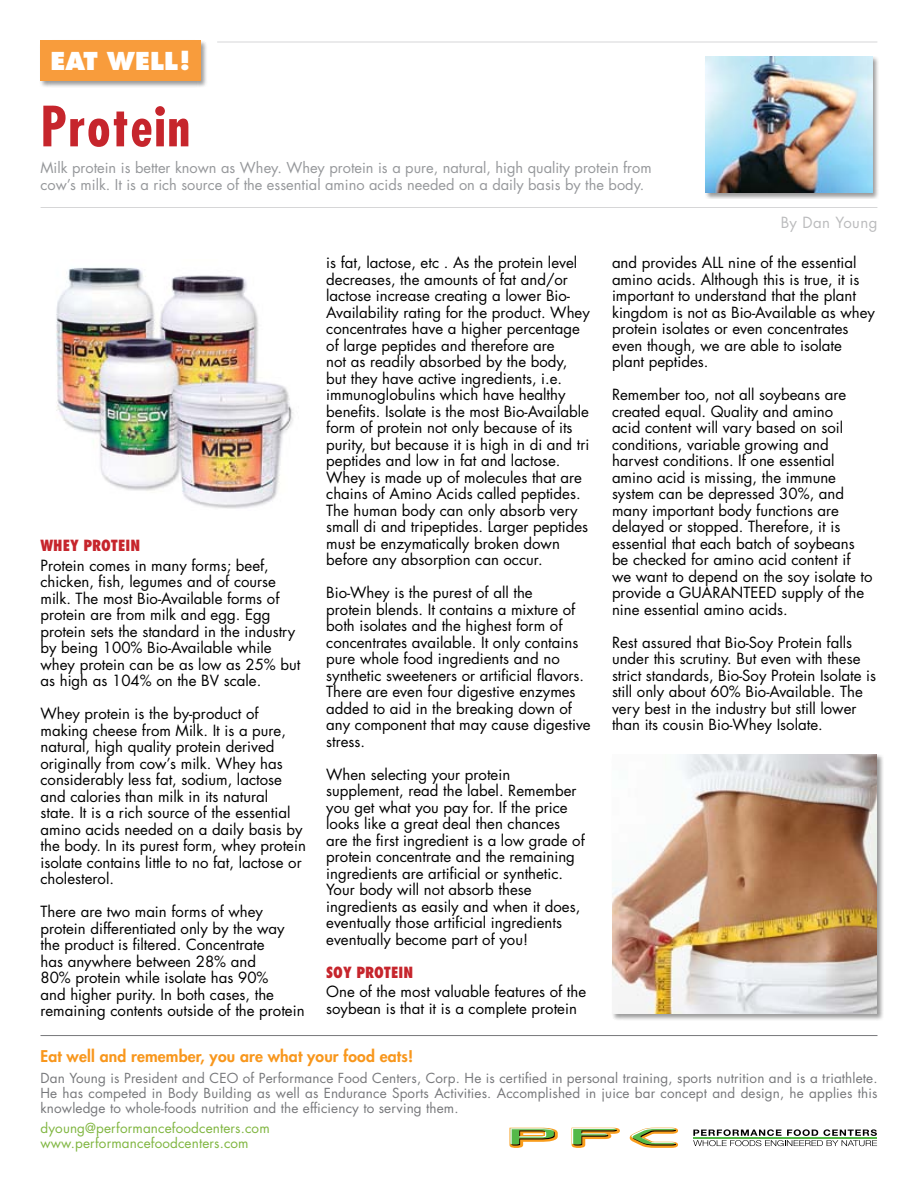
<style>
.page{position:relative;width:918px;height:1188px;background:#fff}
.page>*{position:absolute;margin:0;border:0;box-sizing:border-box;transform-origin:0 0}
.t1{font:700 condensed 54px "Futura";letter-spacing:.03em;color:#c6252c}
.t2{font:800 24px "Futura";color:#fff}
.t3{font:800 15.75px "Futura";letter-spacing:.01em;color:#f8971d}
.t4{font:15px/16.5px "Futura";color:#000}
.t5{font:800 condensed 15px "Futura";color:#c6252c}
.t6{font:15px "Futura";letter-spacing:.03em;color:#77787b}
.t7{font:14.7px/17.5px "Futura";color:#96989b}
.t8{font:13.5px/15px "Futura";letter-spacing:.01em;color:#77787b;text-align:justify}
.t9{font:13.5px/15px "Futura";letter-spacing:.01em;color:#80b641}
</style>
<div class="page">
<hr style="left:41px;top:207px;width:836px;height:1px;background:#77787b">
<hr style="left:217px;top:42px;width:660px;height:1px;background:#77787b">
<hr style="left:40px;top:1035px;width:838px;height:1px;background:#77787b">
<svg style="left:510px;top:1128px;width:48px;height:20px"></svg>
<svg style="left:572px;top:1128px;width:48px;height:20px"></svg>
<svg style="left:630px;top:1128px;width:48px;height:20px"></svg>
<svg style="left:693px;top:1129px;width:184px;height:17px"></svg>
<hr style="left:693px;top:1137px;width:184px;height:2px;background:#54b948">
<div style="left:39px;top:40px;width:169px;height:48px;background:#000;opacity:.4"></div>
<div style="left:40px;top:40px;width:161px;height:41px;background:#f89c3c"></div>
<div style="left:704px;top:56px;width:176px;height:143px;background:#000;opacity:.4"></div>
<img style="left:706px;top:57px;width:166px;height:136px">
<img style="left:56px;top:267px;width:237px;height:242px">
<div style="left:611px;top:754px;width:273px;height:266px;background:#000;opacity:.4"></div>
<img style="left:612px;top:754px;width:265px;height:260px">
<h2 class="t2" style="left:51px;top:46px;width:142px">EAT WELL!</h2>
<h1 class="t1" style="left:40px;top:92px;width:151px">Protein</h1>
<p class="t7" style="left:40px;top:158px;width:613px">Milk protein is better known as Whey. Whey protein is a pure, natural, high quality protein from cow’s milk. It is a rich source of the essential amino acids needed on a daily basis by the body.</p>
<p class="t6" style="left:780px;top:212px;width:99px">By Dan Young</p>
<p class="t5" style="left:40px;top:536px;width:101px">WHEY PROTEIN</p>
<p class="t4" style="left:40px;top:557px;width:261px">Protein comes in many forms; beef, chicken, fish, legumes and of course milk. The most Bio-Available forms of protein are from milk and egg. Egg protein sets the standard in the industry by being 100% Bio-Available while whey protein can be as low as 25% but as high as 104% on the BV scale.</p>
<p class="t4" style="left:40px;top:705px;width:267px">Whey protein is the by-product of making cheese from Milk. It is a pure, natural, high quality protein derived originally from cow’s milk. Whey has considerably less fat, sodium, lactose and calories than milk in its natural state. It is a rich source of the essential amino acids needed on a daily basis by the body. In its purest form, whey protein isolate contains little to no fat, lactose or cholesterol.</p>
<p class="t4" style="left:40px;top:903px;width:266px">There are two main forms of whey protein differentiated only by the way the product is filtered. Concentrate<br>has anywhere between 28% and<br>80% protein while isolate has 90%<br>and higher purity. In both cases, the remaining contents outside of the protein</p>
<p class="t4" style="left:326px;top:254px;width:265px">is fat, lactose, etc . As the protein level decreases, the amounts of fat and/or lactose increase creating a lower Bio-Availability rating for the product. Whey concentrates have a higher percentage of large peptides and therefore are<br>not as readily absorbed by the body, but they have active ingredients, i.e. immunoglobulins which have healthy benefits. Isolate is the most Bio-Available form of protein not only because of its purity, but because it is high in di and tri peptides and low in fat and lactose.<br>Whey is made up of molecules that are chains of Amino Acids called peptides.<br>The human body can only absorb very small di and tripeptides. Larger peptides must be enzymatically broken down before any absorption can occur.</p>
<p class="t4" style="left:326px;top:584px;width:266px">Bio-Whey is the purest of all the<br>protein blends. It contains a mixture of both isolates and the highest form of concentrates available. It only contains pure whole food ingredients and no synthetic sweeteners or artificial flavors.<br>There are even four digestive enzymes added to aid in the breaking down of any component that may cause digestive stress.</p>
<p class="t4" style="left:326px;top:766px;width:260px">When selecting your protein supplement, read the label. Remember you get what you pay for. If the price looks like a great deal then chances are the first ingredient is a low grade of protein concentrate and the remaining ingredients are artificial or synthetic.<br>Your body will not absorb these ingredients as easily and when it does, eventually those artificial ingredients eventually become part of you!</p>
<p class="t5" style="left:326px;top:963px;width:88px">SOY PROTEIN</p>
<p class="t4" style="left:326px;top:984px;width:262px">One of the most valuable features of the soybean is that it is a complete protein</p>
<p class="t4" style="left:612px;top:254px;width:264px">and provides ALL nine of the essential amino acids. Although this is true, it is important to understand that the plant kingdom is not as Bio-Available as whey protein isolates or even concentrates even though, we are able to isolate plant peptides.</p>
<p class="t4" style="left:612px;top:386px;width:262px">Remember too, not all soybeans are created equal. Quality and amino<br>acid content will vary based on soil conditions, variable growing and harvest conditions. If one essential amino acid is missing, the immune system can be depressed 30%, and many important body functions are delayed or stopped. Therefore, it is essential that each batch of soybeans be checked for amino acid content if we want to depend on the soy isolate to provide a GUARANTEED supply of the nine essential amino acids.</p>
<p class="t4" style="left:612px;top:634px;width:266px">Rest assured that Bio-Soy Protein falls under this scrutiny. But even with these strict standards, Bio-Soy Protein Isolate is still only about 60% Bio-Available. The very best in the industry but still lower than its cousin Bio-Whey Isolate.</p>
<p class="t3" style="left:40px;top:1045px;width:374px">Eat well and remember, you are what your food eats!</p>
<p class="t8" style="left:40px;top:1071px;width:839px">Dan Young is President and CEO of Performance Food Centers, Corp. He is certified in personal training, sports nutrition and is a triathlete.<br>He has competed in Body Building as well as Endurance Sports Activities. Accomplished in juice bar concept and design, he applies this knowledge to whole-foods nutrition and the efficiency to serving them.</p>
<p class="t9" style="left:40px;top:1120px;width:231px">dyoung@performancefoodcenters.com www.performancefoodcenters.com</p>
</div>
